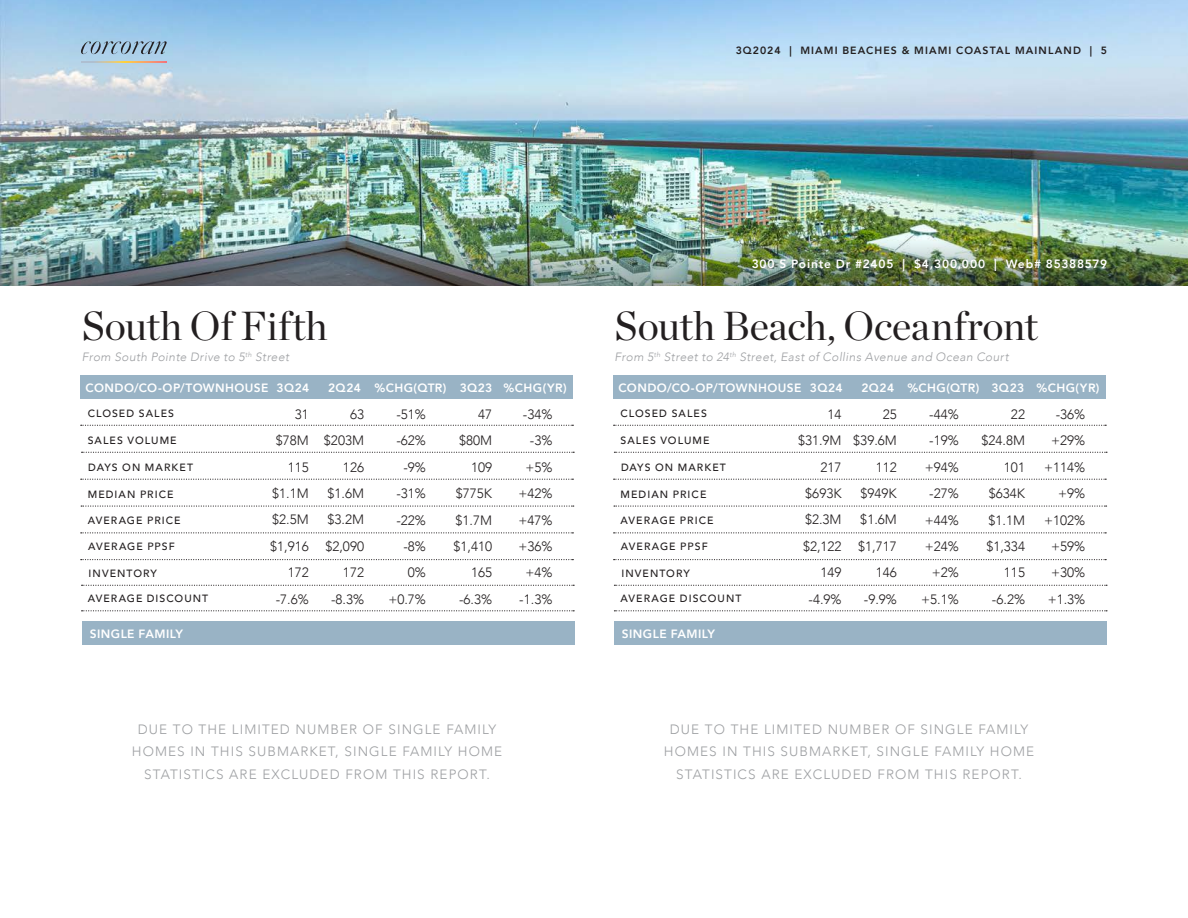
<style>
.page{position:relative;width:1188px;height:918px;background:#fff}
.page>*{position:absolute;margin:0;border:0;box-sizing:border-box;transform-origin:0 0}
.BC{font:40.5px "Chronicle Display";color:#231f20}
.t1{font:300 13.5px "Avenir";color:#231f20}
.t2{font:300 13.5px/22.5px "Avenir";letter-spacing:.08em;color:#9d9fa2;text-align:center}
.Caption_Right{font:800 12px "Avenir";letter-spacing:.035em;color:#fff}
.BC-2{font:italic 300 12px "Avenir";letter-spacing:.035em;color:#9d9fa2}
.BC-3{font:800 12px "Avenir";letter-spacing:.065em;color:#fff}
.Caption_Right-2{font:500 10.5px "Avenir";letter-spacing:.1em;color:#231f20}
.t3{font:800 10.5px "Avenir";letter-spacing:.105em;color:#231f20}
</style>
<div class="page">
<img style="left:0;top:0;width:1188px;height:221px">
<img style="left:0;top:221px;width:1188px;height:64px">
<div style="left:82px;top:621px;width:493px;height:24px;background:#99b3c5"></div>
<div style="left:614px;top:621px;width:493px;height:24px;background:#99b3c5"></div>
<div style="left:80px;top:375px;width:493px;height:24px;background:#99b3c5"></div>
<svg style="left:81px;top:425px;width:492px;height:1px"></svg>
<svg style="left:82px;top:452px;width:492px;height:1px"></svg>
<svg style="left:81px;top:479px;width:492px;height:1px"></svg>
<svg style="left:81px;top:506px;width:493px;height:1px"></svg>
<svg style="left:81px;top:532px;width:492px;height:1px"></svg>
<svg style="left:81px;top:559px;width:492px;height:1px"></svg>
<svg style="left:82px;top:585px;width:492px;height:1px"></svg>
<svg style="left:82px;top:610px;width:492px;height:1px"></svg>
<div style="left:613px;top:375px;width:493px;height:24px;background:#99b3c5"></div>
<svg style="left:614px;top:425px;width:492px;height:1px"></svg>
<svg style="left:614px;top:452px;width:493px;height:1px"></svg>
<svg style="left:614px;top:479px;width:492px;height:1px"></svg>
<svg style="left:614px;top:506px;width:493px;height:1px"></svg>
<svg style="left:614px;top:532px;width:492px;height:1px"></svg>
<svg style="left:614px;top:559px;width:492px;height:1px"></svg>
<svg style="left:614px;top:585px;width:493px;height:1px"></svg>
<svg style="left:614px;top:610px;width:493px;height:1px"></svg>
<svg style="left:81px;top:41px;width:86px;height:13px"></svg>
<svg style="left:81px;top:61px;width:86px;height:2px"></svg>
<p class="t3" style="left:736px;top:42px;width:373px">3Q2024 | MIAMI BEACHES &amp; MIAMI COASTAL MAINLAND | 5</p>
<p class="BC" style="left:82px;top:295px;width:247px">South Of Fifth</p>
<p class="BC-2" style="left:82px;top:350px;width:209px">From South Pointe Drive to 5<sup>th</sup> Street</p>
<p class="BC-3" style="left:752px;top:255px;width:357px">300 S Pointe Dr #2405 | $4,300,000 | Web# 85388579</p>
<p class="BC" style="left:615px;top:295px;width:425px">South Beach, Oceanfront</p>
<p class="BC-2" style="left:615px;top:350px;width:396px">From 5<sup>th</sup> Street to 24<sup>th</sup> Street, East of Collins Avenue and Ocean Court</p>
<p class="Caption_Right" style="left:86px;top:378px;width:184px">CONDO/CO-OP/TOWNHOUSE</p>
<p class="Caption_Right-2" style="left:88px;top:404px;width:88px">CLOSED SALES</p>
<p class="Caption_Right" style="left:328px;top:378px;width:34px">2Q24</p>
<p class="Caption_Right" style="left:460px;top:378px;width:34px">3Q23</p>
<p class="Caption_Right" style="left:618px;top:378px;width:184px">CONDO/CO-OP/TOWNHOUSE</p>
<p class="Caption_Right-2" style="left:621px;top:404px;width:88px">CLOSED SALES</p>
<p class="Caption_Right" style="left:277px;top:378px;width:34px">3Q24</p>
<p class="Caption_Right" style="left:375px;top:378px;width:73px">%CHG(QTR)</p>
<p class="Caption_Right" style="left:504px;top:378px;width:65px">%CHG(YR)</p>
<p class="Caption_Right" style="left:810px;top:378px;width:34px">3Q24</p>
<p class="Caption_Right" style="left:907px;top:378px;width:73px">%CHG(QTR)</p>
<p class="Caption_Right" style="left:1036px;top:378px;width:65px">%CHG(YR)</p>
<p class="Caption_Right" style="left:862px;top:378px;width:34px">2Q24</p>
<p class="Caption_Right" style="left:992px;top:378px;width:34px">3Q23</p>
<p class="t1" style="left:396px;top:406px;width:31px">-51%</p>
<p class="t1" style="left:396px;top:433px;width:31px">-62%</p>
<p class="t1" style="left:403px;top:459px;width:24px">-9%</p>
<p class="t1" style="left:396px;top:485px;width:31px">-31%</p>
<p class="t1" style="left:396px;top:512px;width:31px">-22%</p>
<p class="t1" style="left:403px;top:538px;width:24px">-8%</p>
<p class="t1" style="left:408px;top:565px;width:20px">0%</p>
<p class="t1" style="left:388px;top:591px;width:39px">+0.7%</p>
<p class="t1" style="left:929px;top:406px;width:31px">-44%</p>
<p class="t1" style="left:929px;top:433px;width:31px">-19%</p>
<p class="t1" style="left:925px;top:459px;width:36px">+94%</p>
<p class="t1" style="left:929px;top:485px;width:31px">-27%</p>
<p class="t1" style="left:925px;top:512px;width:36px">+44%</p>
<p class="t1" style="left:925px;top:538px;width:36px">+24%</p>
<p class="t1" style="left:932px;top:565px;width:29px">+2%</p>
<p class="t1" style="left:921px;top:591px;width:39px">+5.1%</p>
<p class="t1" style="left:523px;top:406px;width:31px">-34%</p>
<p class="t1" style="left:530px;top:433px;width:24px">-3%</p>
<p class="t1" style="left:525px;top:459px;width:29px">+5%</p>
<p class="t1" style="left:518px;top:486px;width:36px">+42%</p>
<p class="t1" style="left:518px;top:512px;width:36px">+47%</p>
<p class="t1" style="left:518px;top:538px;width:36px">+36%</p>
<p class="t1" style="left:525px;top:565px;width:29px">+4%</p>
<p class="t1" style="left:519px;top:591px;width:35px">-1.3%</p>
<p class="t1" style="left:1056px;top:406px;width:31px">-36%</p>
<p class="t1" style="left:1051px;top:433px;width:36px">+29%</p>
<p class="t1" style="left:1044px;top:459px;width:43px">+114%</p>
<p class="t1" style="left:1058px;top:486px;width:29px">+9%</p>
<p class="t1" style="left:1044px;top:512px;width:43px">+102%</p>
<p class="t1" style="left:1051px;top:538px;width:36px">+59%</p>
<p class="t1" style="left:1051px;top:565px;width:36px">+30%</p>
<p class="t1" style="left:1048px;top:591px;width:39px">+1.3%</p>
<p class="t1" style="left:295px;top:406px;width:16px">31</p>
<p class="t1" style="left:276px;top:433px;width:35px">$78M</p>
<p class="t1" style="left:288px;top:459px;width:23px">115</p>
<p class="t1" style="left:272px;top:485px;width:38px">$1.1M</p>
<p class="t1" style="left:272px;top:512px;width:38px">$2.5M</p>
<p class="t1" style="left:270px;top:538px;width:40px">$1,916</p>
<p class="t1" style="left:288px;top:565px;width:23px">172</p>
<p class="t1" style="left:276px;top:591px;width:35px">-7.6%</p>
<p class="t1" style="left:350px;top:406px;width:16px">63</p>
<p class="t1" style="left:324px;top:433px;width:42px">$203M</p>
<p class="t1" style="left:343px;top:459px;width:23px">126</p>
<p class="t1" style="left:327px;top:485px;width:38px">$1.6M</p>
<p class="t1" style="left:327px;top:512px;width:38px">$3.2M</p>
<p class="t1" style="left:325px;top:538px;width:40px">$2,090</p>
<p class="t1" style="left:343px;top:565px;width:23px">172</p>
<p class="t1" style="left:331px;top:591px;width:35px">-8.3%</p>
<p class="t1" style="left:883px;top:406px;width:16px">25</p>
<p class="t1" style="left:853px;top:433px;width:45px">$39.6M</p>
<p class="t1" style="left:876px;top:459px;width:23px">112</p>
<p class="t1" style="left:861px;top:485px;width:38px">$949K</p>
<p class="t1" style="left:860px;top:512px;width:38px">$1.6M</p>
<p class="t1" style="left:858px;top:538px;width:40px">$1,717</p>
<p class="t1" style="left:876px;top:565px;width:23px">146</p>
<p class="t1" style="left:864px;top:591px;width:35px">-9.9%</p>
<p class="t1" style="left:1011px;top:406px;width:16px">22</p>
<p class="t1" style="left:981px;top:433px;width:45px">$24.8M</p>
<p class="t1" style="left:1004px;top:459px;width:23px">101</p>
<p class="t1" style="left:989px;top:486px;width:38px">$634K</p>
<p class="t1" style="left:988px;top:512px;width:38px">$1.1M</p>
<p class="t1" style="left:986px;top:538px;width:40px">$1,334</p>
<p class="t1" style="left:1004px;top:565px;width:23px">115</p>
<p class="t1" style="left:992px;top:591px;width:35px">-6.2%</p>
<p class="t1" style="left:828px;top:406px;width:16px">14</p>
<p class="t1" style="left:798px;top:433px;width:45px">$31.9M</p>
<p class="t1" style="left:821px;top:459px;width:23px">217</p>
<p class="t1" style="left:805px;top:485px;width:38px">$693K</p>
<p class="t1" style="left:805px;top:512px;width:38px">$2.3M</p>
<p class="t1" style="left:803px;top:538px;width:40px">$2,122</p>
<p class="t1" style="left:821px;top:565px;width:23px">149</p>
<p class="t1" style="left:809px;top:591px;width:35px">-4.9%</p>
<p class="t1" style="left:478px;top:406px;width:16px">47</p>
<p class="t1" style="left:459px;top:433px;width:35px">$80M</p>
<p class="t1" style="left:471px;top:459px;width:23px">109</p>
<p class="t1" style="left:456px;top:486px;width:38px">$775K</p>
<p class="t1" style="left:456px;top:512px;width:38px">$1.7M</p>
<p class="t1" style="left:454px;top:538px;width:40px">$1,410</p>
<p class="t1" style="left:471px;top:565px;width:23px">165</p>
<p class="t1" style="left:459px;top:591px;width:35px">-6.3%</p>
<p class="Caption_Right-2" style="left:88px;top:431px;width:90px">SALES VOLUME</p>
<p class="Caption_Right-2" style="left:88px;top:458px;width:106px">DAYS ON MARKET</p>
<p class="Caption_Right-2" style="left:621px;top:431px;width:90px">SALES VOLUME</p>
<p class="Caption_Right-2" style="left:621px;top:458px;width:106px">DAYS ON MARKET</p>
<p class="Caption_Right-2" style="left:88px;top:485px;width:87px">MEDIAN PRICE</p>
<p class="Caption_Right-2" style="left:621px;top:485px;width:87px">MEDIAN PRICE</p>
<p class="Caption_Right-2" style="left:88px;top:512px;width:94px">AVERAGE PRICE</p>
<p class="Caption_Right-2" style="left:621px;top:512px;width:94px">AVERAGE PRICE</p>
<p class="Caption_Right-2" style="left:88px;top:537px;width:88px">AVERAGE PPSF</p>
<p class="Caption_Right-2" style="left:621px;top:537px;width:88px">AVERAGE PPSF</p>
<p class="Caption_Right-2" style="left:89px;top:564px;width:70px">INVENTORY</p>
<p class="Caption_Right-2" style="left:88px;top:590px;width:122px">AVERAGE DISCOUNT</p>
<p class="Caption_Right-2" style="left:621px;top:564px;width:70px">INVENTORY</p>
<p class="Caption_Right-2" style="left:621px;top:590px;width:122px">AVERAGE DISCOUNT</p>
<p class="Caption_Right" style="left:90px;top:624px;width:95px">SINGLE FAMILY</p>
<p class="t2" style="left:132px;top:718px;width:372px">DUE TO THE LIMITED NUMBER OF SINGLE FAMILY<br>HOMES IN THIS SUBMARKET, SINGLE FAMILY HOME<br>STATISTICS ARE EXCLUDED FROM THIS REPORT.</p>
<p class="Caption_Right" style="left:622px;top:624px;width:95px">SINGLE FAMILY</p>
<p class="t2" style="left:664px;top:718px;width:372px">DUE TO THE LIMITED NUMBER OF SINGLE FAMILY<br>HOMES IN THIS SUBMARKET, SINGLE FAMILY HOME<br>STATISTICS ARE EXCLUDED FROM THIS REPORT.</p>
</div>
